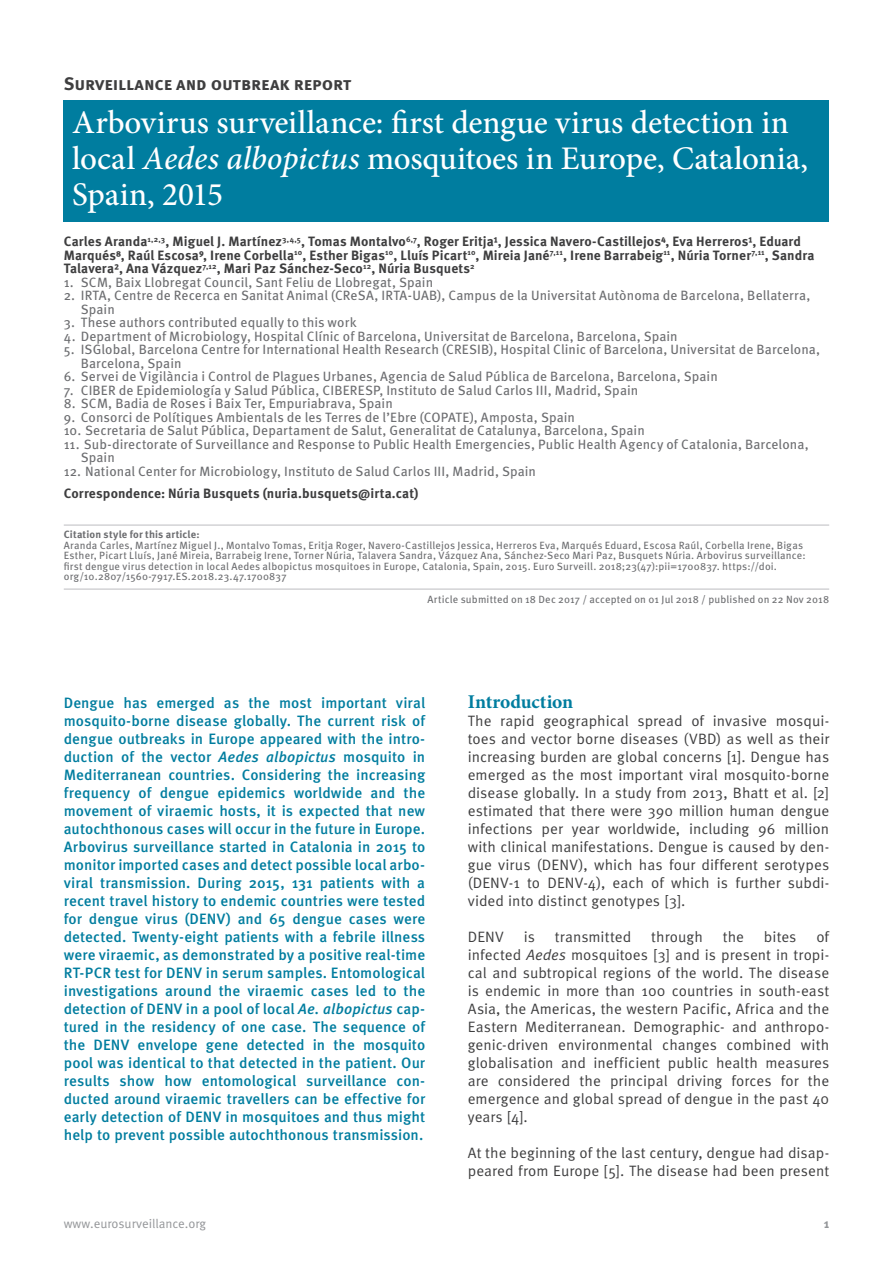
<style>
.page{position:relative;width:893px;height:1263px;background:#fff}
.page>*{position:absolute;margin:0;border:0;box-sizing:border-box;transform-origin:0 0}
.t1{font:500 33px/36px "Minion Pro";letter-spacing:-.005em;color:#fff}
.t2{font:700 19.5px "Minion Pro";letter-spacing:-.005em;color:#007d9f}
.t3{font:700 18px "Meta Pro";color:#3e3e3f}
.t4{font:500 15px/18px "Meta Pro";letter-spacing:.005em;color:#007d9f;text-align:justify}
.t5{font:15px/18px "Meta Pro";letter-spacing:.005em;color:#3e3e3f;text-align:justify}
.t6{font:13.5px/13.5px "Meta Pro";letter-spacing:.005em;color:#6c6d70}
.t7{font:700 13.5px/13.5px "Meta Pro";letter-spacing:.005em;color:#3e3e3f}
.t8{font:12.75px "Meta Pro";color:#939598}
.t9{font:700 12.75px "Meta Pro";color:#939598}
.t10{font:10.5px/10.5px "Meta Pro";letter-spacing:.015em;color:#6c6d70}
.t11{font:700 10.5px "Meta Pro";letter-spacing:.015em;color:#6c6d70}
.s1{font-style:italic}
</style>
<div class="page">
<hr style="left:64px;top:525px;width:765px;height:1px;background:#bcbdc0">
<hr style="left:64px;top:589px;width:765px;height:1px;background:#bcbdc0">
<div style="left:64px;top:100px;width:765px;height:122px;background:#007d9f"></div>
<p class="t3" style="left:64px;top:72px;width:289px">Surveillance and outbreak report</p>
<h1 class="t1" style="left:72px;top:104px;width:737px">Arbovirus surveillance: first dengue virus detection in local <span class="s1">Aedes albopictus</span> mosquitoes in Europe, Catalonia,<br>Spain, 2015</h1>
<p class="t7" style="left:64px;top:235px;width:752px">Carles Aranda<sup>1,2,3</sup>, Miguel J. Martínez<sup>3,4,5</sup>, Tomas Montalvo<sup>6,7</sup>, Roger Eritja¹, Jessica Navero-Castillejos⁴, Eva Herreros¹, Eduard<br>Marqués⁸, Raúl Escosa⁹, Irene Corbella<sup>10</sup>, Esther Bigas<sup>10</sup>, Lluís Picart<sup>10</sup>, Mireia Jané<sup>7,11</sup>, Irene Barrabeig<sup>11</sup>, Núria Torner<sup>7,11</sup>, Sandra<br>Talavera², Ana Vázquez<sup>7,12</sup>, Mari Paz Sánchez-Seco<sup>12</sup>, Núria Busquets<sup>2</sup></p>
<p class="t6" style="left:64px;top:276px;width:371px">1. SCM, Baix Llobregat Council, Sant Feliu de Llobregat, Spain</p>
<p class="t6" style="left:81px;top:289px;width:731px;text-indent:-17px">2. IRTA, Centre de Recerca en Sanitat Animal (CReSA, IRTA-UAB), Campus de la Universitat Autònoma de Barcelona, Bellaterra,<br>Spain</p>
<p class="t6" style="left:64px;top:316px;width:294px">3. These authors contributed equally to this work</p>
<p class="t6" style="left:64px;top:330px;width:615px">4. Department of Microbiology, Hospital Clínic of Barcelona, Universitat de Barcelona, Barcelona, Spain</p>
<p class="t6" style="left:81px;top:343px;width:741px;text-indent:-17px">5. ISGlobal, Barcelona Centre for International Health Research (CRESIB), Hospital Clinic of Barcelona, Universitat de Barcelona,<br>Barcelona, Spain</p>
<p class="t6" style="left:64px;top:370px;width:655px">6. Servei de Vigilància i Control de Plagues Urbanes, Agencia de Salud Pública de Barcelona, Barcelona, Spain</p>
<p class="t6" style="left:64px;top:384px;width:576px">7. CIBER de Epidemiología y Salud Pública, CIBERESP, Instituto de Salud Carlos III, Madrid, Spain</p>
<p class="t6" style="left:64px;top:397px;width:331px">8. SCM, Badia de Roses i Baix Ter, Empuriabrava, Spain</p>
<p class="t6" style="left:64px;top:411px;width:513px">9. Consorci de Polítiques Ambientals de les Terres de l’Ebre (COPATE), Amposta, Spain</p>
<p class="t6" style="left:64px;top:424px;width:582px">10. Secretaria de Salut Pública, Departament de Salut, Generalitat de Catalunya, Barcelona, Spain</p>
<p class="t6" style="left:81px;top:438px;width:729px;text-indent:-17px">11. Sub-directorate of Surveillance and Response to Public Health Emergencies, Public Health Agency of Catalonia, Barcelona,<br>Spain</p>
<p class="t6" style="left:64px;top:465px;width:474px">12. National Center for Microbiology, Instituto de Salud Carlos III, Madrid, Spain</p>
<p class="t7" style="left:64px;top:487px;width:356px">Correspondence: Núria Busquets (nuria.busquets@irta.cat)</p>
<p class="t11" style="left:64px;top:528px;width:137px">Citation style for this article:</p>
<p class="t10" style="left:64px;top:540px;width:743px">Aranda Carles, Martínez Miguel J., Montalvo Tomas, Eritja Roger, Navero-Castillejos Jessica, Herreros Eva, Marqués Eduard, Escosa Raúl, Corbella Irene, Bigas Esther, Picart Lluís, Jané Mireia, Barrabeig Irene, Torner Núria, Talavera Sandra, Vázquez Ana, Sánchez-Seco Mari Paz, Busquets Núria. Arbovirus surveillance: first dengue virus detection in local Aedes albopictus mosquitoes in Europe, Catalonia, Spain, 2015. Euro Surveill. 2018;23(47):pii=1700837. https://doi. org/10.2807/1560-7917.ES.2018.23.47.1700837</p>
<p class="t10" style="left:427px;top:595px;width:403px">Article submitted on 18 Dec 2017 / accepted on 01 Jul 2018 / published on 22 Nov 2018</p>
<p class="t4" style="left:64px;top:694px;width:363px">Dengue has emerged as the most important viral mosquito-borne disease globally. The current risk of dengue outbreaks in Europe appeared with the intro&shy;duction of the vector <span class="s1">Aedes albopictus</span> mosquito in Mediterranean countries. Considering the increasing frequency of dengue epidemics worldwide and the movement of viraemic hosts, it is expected that new autochthonous cases will occur in the future in Europe.<br>Arbovirus surveillance started in Catalonia in 2015 to monitor imported cases and detect possible local arbo&shy;viral transmission. During 2015, 131 patients with a recent travel history to endemic countries were tested for dengue virus (DENV) and 65 dengue cases were detected. Twenty-eight patients with a febrile illness were viraemic, as demonstrated by a positive real-time RT-PCR test for DENV in serum samples. Entomological investigations around the viraemic cases led to the detection of DENV in a pool of local <span class="s1">Ae. albopictus</span> cap&shy;tured in the residency of one case. The sequence of the DENV envelope gene detected in the mosquito pool was identical to that detected in the patient. Our results show how entomological surveillance con&shy;ducted around viraemic travellers can be effective for early detection of DENV in mosquitoes and thus might help to prevent possible autochthonous transmission.</p>
<h2 class="t2" style="left:468px;top:688px;width:107px">Introduction</h2>
<p class="t5" style="left:468px;top:712px;width:363px">The rapid geographical spread of invasive mosqui&shy;toes and vector borne diseases (VBD) as well as their increasing burden are global concerns [1]. Dengue has emerged as the most important viral mosquito-borne disease globally. In a study from 2013, Bhatt et al. [2] estimated that there were 390 million human dengue infections per year worldwide, including 96 million with clinical manifestations. Dengue is caused by den&shy;gue virus (DENV), which has four different serotypes (DENV-1 to DENV-4), each of which is further subdi&shy;vided into distinct genotypes [3].</p>
<p class="t5" style="left:468px;top:928px;width:38px">DENV</p>
<p class="t5" style="left:524px;top:928px;width:13px">is</p>
<p class="t5" style="left:555px;top:928px;width:78px">transmitted</p>
<p class="t5" style="left:651px;top:928px;width:53px">through</p>
<p class="t5" style="left:723px;top:928px;width:23px">the</p>
<p class="t5" style="left:764px;top:928px;width:34px">bites</p>
<p class="t5" style="left:468px;top:928px;width:363px;text-indent:349px">of infected <span class="s1">Aedes</span> mosquitoes [3] and is present in tropi&shy;cal and subtropical regions of the world. The disease is endemic in more than 100 countries in south-east Asia, the Americas, the western Pacific, Africa and the Eastern Mediterranean. Demographic- and anthropo&shy;genic-driven environmental changes combined with globalisation and inefficient public health measures are considered the principal driving forces for the emergence and global spread of dengue in the past 40 years [4].</p>
<p class="t5" style="left:468px;top:1144px;width:363px">At the beginning of the last century, dengue had disap&shy;peared from Europe [5]. The disease had been present</p>
<p class="t8" style="left:64px;top:1215px;width:144px">www.eurosurveillance.org</p>
<p class="t9" style="left:824px;top:1215px;width:7px">1</p>
</div>
